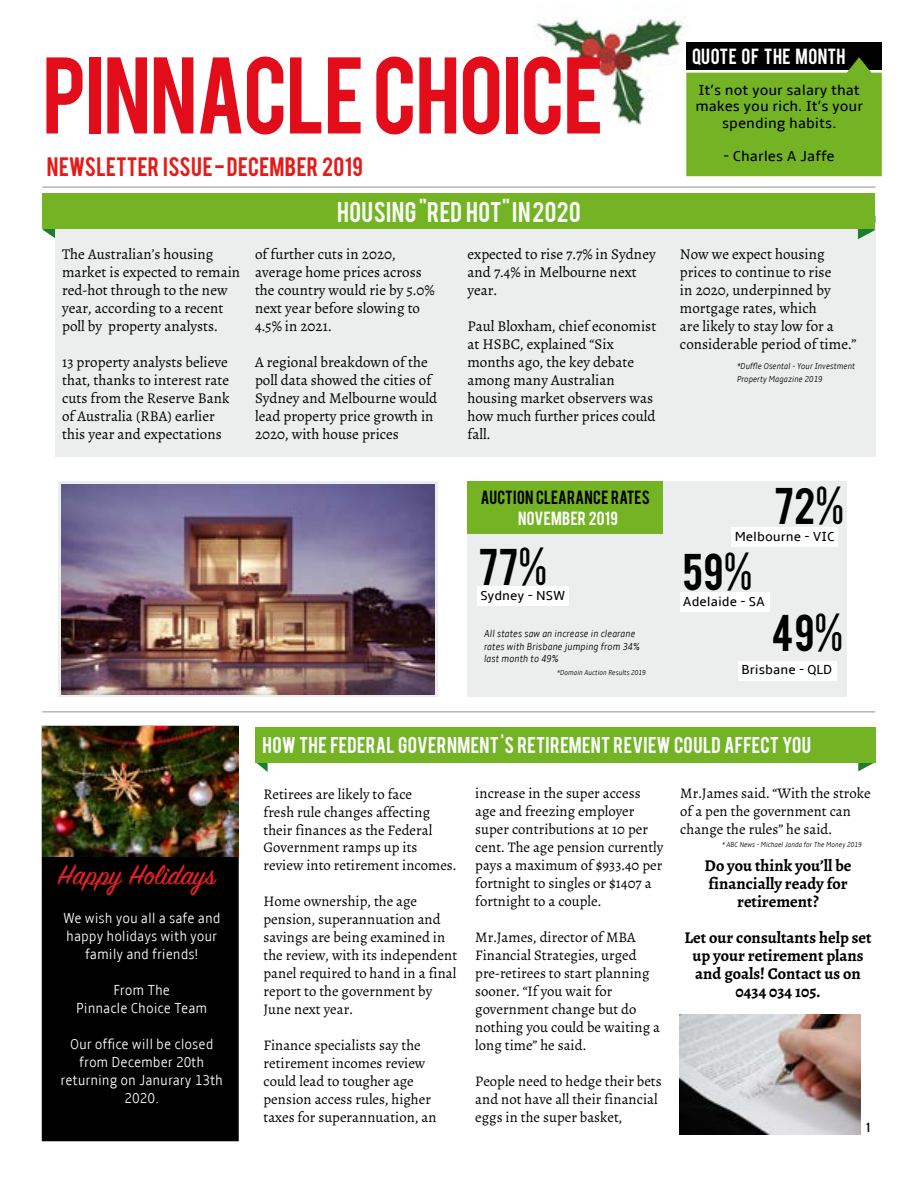
<style>
.page{position:relative;width:918px;height:1188px;background:#fff}
.page>*{position:absolute;margin:0;border:0;box-sizing:border-box;transform-origin:0 0}
.t1{font:85.5px "Bebas";letter-spacing:-.015em;color:#e30c1a}
.t2{font:40.5px "Bebas";letter-spacing:.005em;color:#000}
.t3{font:31.5px "Sign Painter House Script";color:#e32120}
.t4{font:22.5px "Bebas";letter-spacing:.02em;color:#f9fcf7}
.t5{font:21px "Bebas";letter-spacing:.015em;color:#e31c19}
.t6{font:18px "Bebas";letter-spacing:.015em;color:#fbfdfe}
.t7{font:17.25px "Bebas";letter-spacing:.015em;color:#fff}
.t8{font:700 16.5px/18px "Alegreya";color:#000;text-align:center}
.t9{font:15px/18px "Alegreya";color:#000}
.t10{font:300 condensed 15px/18px "Amble";color:#f9fcfe;text-align:center}
.t11{font:15px/16.5px "Amble";color:#000;text-align:center}
.t12{font:15px "Bebas";letter-spacing:.015em;color:#000}
.t13{font:15px "Bebas";letter-spacing:.02em;color:#fff}
.t14{font:14.7px/18px "Alegreya";color:#000}
.t15{font:13.5px "Amble";color:#000}
.t16{font:italic 300 condensed 10.5px/12.6px "Amble";color:#000}
.t17{font:10.5px "Bebas";color:#000}
.t18{font:italic 300 condensed 9px/12.6px "Amble";color:#000}
.t19{font:italic 300 condensed 7.5px "Amble";color:#000}
</style>
<div class="page">
<svg style="left:858px;top:755px;width:18px;height:16px"></svg>
<img style="left:534px;top:18px;width:155px;height:107px">
<svg style="left:256px;top:763px;width:12px;height:9px"></svg>
<svg style="left:43px;top:230px;width:12px;height:8px"></svg>
<div style="left:686px;top:43px;width:196px;height:27px;background:#000"></div>
<svg style="left:686px;top:57px;width:196px;height:119px"></svg>
<hr style="left:43px;top:187px;width:832px;height:1px;background:#9c9e9f">
<div style="left:55px;top:223px;width:820px;height:234px;background:#eceded"></div>
<svg style="left:857px;top:230px;width:18px;height:10px"></svg>
<div style="left:255px;top:727px;width:620px;height:36px;background:#74b324"></div>
<hr style="left:42px;top:711px;width:833px;height:1px;background:#9c9e9f">
<svg style="left:59px;top:481px;width:379px;height:216px;fill:#eceded"></svg>
<div style="left:43px;top:194px;width:832px;height:36px;background:#74b324"></div>
<div style="left:468px;top:481px;width:379px;height:216px;background:#eceded"></div>
<div style="left:468px;top:481px;width:195px;height:53px;background:#74b324"></div>
<div style="left:477px;top:587px;width:92px;height:19px;background:#fff"></div>
<div style="left:731px;top:527px;width:107px;height:20px;background:#fff"></div>
<div style="left:680px;top:593px;width:89px;height:19px;background:#fff"></div>
<div style="left:738px;top:661px;width:99px;height:19px;background:#fff"></div>
<div style="left:42px;top:726px;width:197px;height:415px;background:#000;border:2px solid #000"></div>
<img style="left:62px;top:484px;width:373px;height:210px">
<img style="left:680px;top:1015px;width:180px;height:120px">
<img style="left:43px;top:727px;width:195px;height:130px">
<h1 class="t1" style="left:43px;top:33px;width:563px">PINNACLE CHOICE</h1>
<h3 class="t5" style="left:47px;top:151px;width:318px">NEWSLETTER ISSUE - DECEMBER 2019</h3>
<h3 class="t4" style="left:337px;top:195px;width:245px">HOUSING "RED HOT" IN 2020</h3>
<p class="t7" style="left:692px;top:44px;width:155px">QUOTE OF THE MONTH</p>
<p class="t11" style="left:695px;top:82px;width:169px">It’s not your salary that makes you rich. It’s your spending habits.</p>
<p class="t11" style="left:724px;top:148px;width:113px">- Charles A Jaffe</p>
<p class="t9" style="left:62px;top:245px;width:180px">The Australian’s housing market is expected to remain red-hot through to the new year, according to a recent poll by property analysts.</p>
<p class="t9" style="left:62px;top:353px;width:169px">13 property analysts believe that, thanks to interest rate cuts from the Reserve Bank of Australia (RBA) earlier this year and expectations</p>
<p class="t9" style="left:468px;top:245px;width:190px">expected to rise 7.7% in Sydney and 7.4% in Melbourne next year.</p>
<p class="t9" style="left:468px;top:317px;width:190px">Paul Bloxham, chief economist at HSBC, explained “Six months ago, the key debate among many Australian housing market observers was how much further prices could fall.</p>
<p class="t9" style="left:680px;top:245px;width:178px">Now we expect housing prices to continue to rise<br>in 2020, underpinned by mortgage rates, which<br>are likely to stay low for a considerable period of time.”</p>
<p class="t9" style="left:255px;top:245px;width:181px">of further cuts in 2020, average home prices across the country would rie by 5.0% next year before slowing to<br>4.5% in 2021.</p>
<p class="t9" style="left:255px;top:353px;width:184px">A regional breakdown of the poll data showed the cities of<br>Sydney and Melbourne would lead property price growth in<br>2020, with house prices</p>
<p class="t18" style="left:737px;top:360px;width:120px">*Duffle Osental - Your Investment<br>Property Magazine 2019</p>
<p class="t12" style="left:481px;top:486px;width:170px">AUCTION CLEARANCE RATES</p>
<p class="t13" style="left:518px;top:507px;width:101px">NOVEMBER 2019</p>
<h2 class="t2" style="left:478px;top:537px;width:70px">77%</h2>
<p class="t15" style="left:480px;top:588px;width:86px">Sydney - NSW</p>
<h2 class="t2" style="left:774px;top:476px;width:72px">72%</h2>
<p class="t15" style="left:735px;top:528px;width:101px">Melbourne - VIC</p>
<h2 class="t2" style="left:682px;top:543px;width:72px">59%</h2>
<p class="t15" style="left:683px;top:594px;width:83px">Adelaide - SA</p>
<p class="t16" style="left:484px;top:627px;width:158px">All states saw an increase in clearane rates with Brisbane jumping from 34% last month to 49%</p>
<h2 class="t2" style="left:772px;top:604px;width:73px">49%</h2>
<p class="t19" style="left:557px;top:668px;width:90px">*Domain Auction Results 2019</p>
<p class="t15" style="left:741px;top:662px;width:92px">Brisbane - QLD</p>
<h3 class="t3" style="left:57px;top:855px;width:159px">Happy Holidays</h3>
<p class="t10" style="left:63px;top:909px;width:159px">We wish you all a safe and happy holidays with your family and friends!</p>
<p class="t10" style="left:76px;top:981px;width:133px">From The<br>Pinnacle Choice Team</p>
<p class="t10" style="left:60px;top:1035px;width:164px">Our office will be closed from December 20th returning on Janurary 13th<br>2020.</p>
<p class="t6" style="left:263px;top:731px;width:550px">HOW THE FEDERAL GOVERNMENT 'S RETIREMENT REVIEW COULD AFFECT YOU</p>
<p class="t14" style="left:264px;top:785px;width:194px">Retirees are likely to face<br>fresh rule changes affecting their finances as the Federal<br>Government ramps up its review into retirement incomes.</p>
<p class="t14" style="left:264px;top:893px;width:195px">Home ownership, the age pension, superannuation and savings are being examined in the review, with its independent panel required to hand in a final report to the government by<br>June next year.</p>
<p class="t14" style="left:264px;top:1037px;width:175px">Finance specialists say the retirement incomes review could lead to tougher age pension access rules, higher taxes for superannuation, an</p>
<p class="t14" style="left:475px;top:785px;width:190px">increase in the super access age and freezing employer super contributions at 10 per cent. The age pension currently pays a maximum of $933.40 per fortnight to singles or $1407 a fortnight to a couple.</p>
<p class="t14" style="left:475px;top:929px;width:186px">Mr.James, director of MBA<br>Financial Strategies, urged pre-retirees to start planning sooner. “If you wait for government change but do nothing you could be waiting a long time” he said.</p>
<p class="t14" style="left:475px;top:1073px;width:188px">People need to hedge their bets and not have all their financial eggs in the super basket,</p>
<p class="t14" style="left:680px;top:785px;width:192px">Mr.James said. “With the stroke of a pen the government can change the rules” he said.</p>
<p class="t8" style="left:705px;top:856px;width:148px">Do you think you’ll be financially ready for retirement?</p>
<p class="t8" style="left:684px;top:928px;width:189px">Let our consultants help set up your retirement plans and goals! Contact us on<br>0434 034 105.</p>
<p class="t19" style="left:722px;top:840px;width:141px">* ABC News - Michael Janda for The Money 2019</p>
<p class="t17" style="left:866px;top:1119px;width:5px">1</p>
</div>
